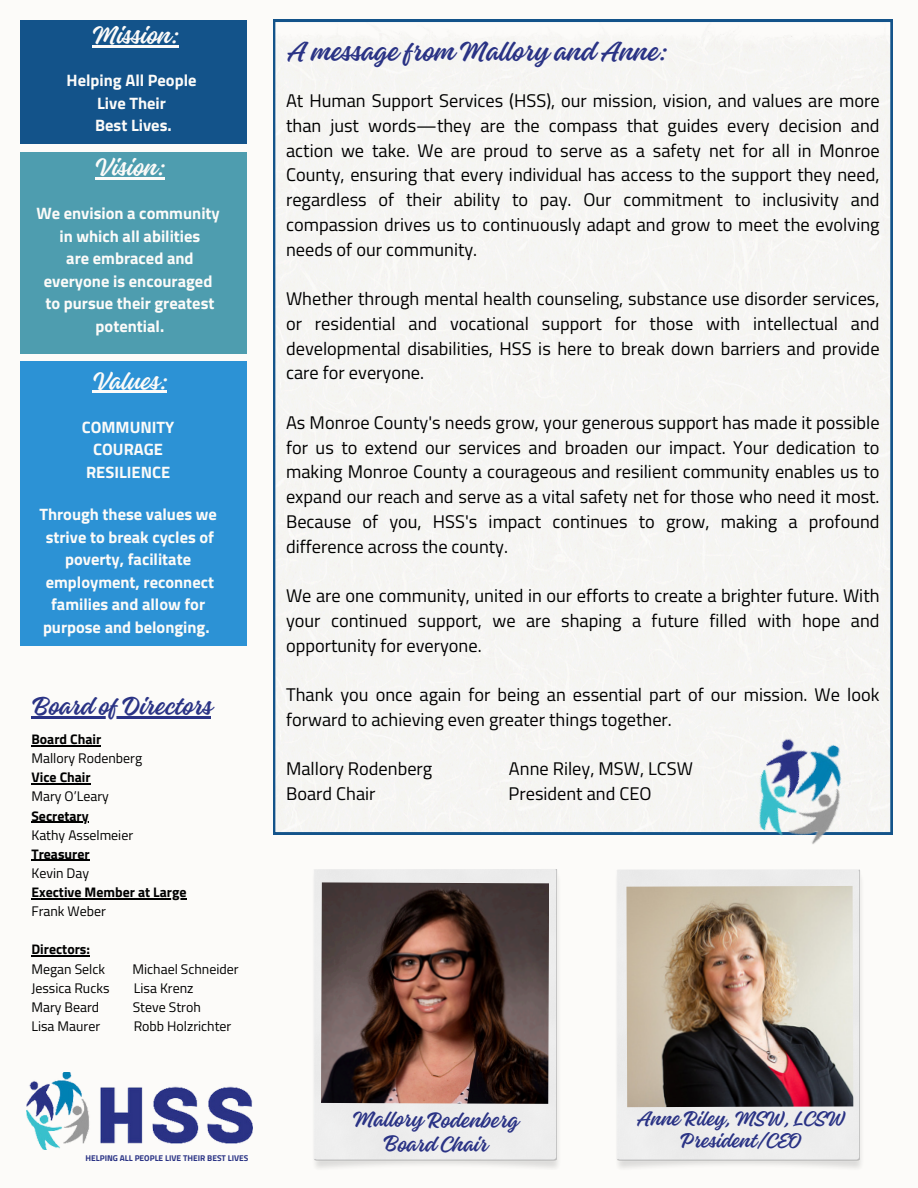
<style>
.page{position:relative;width:918px;height:1188px;background:#fcfbf9}
.page>*{position:absolute;margin:0;border:0;box-sizing:border-box;transform-origin:0 0}
.t1{font:29.4px "Gladiola";color:#2a3385}
.t2{font:27px "Gladiola";color:#fcfbf9}
.t3{font:27px "Gladiola";color:#2a3385}
.t4{font:23.25px/24.2px "Gladiola";color:#2a3385;text-align:center}
.t5{font:21.9px/22.8px "Gladiola";color:#2a3385;text-align:center}
.t6{font:18.3px/24.8px "Titillium Web";color:#000;text-align:justify}
.t7{font:700 16.5px/22.5px "Titillium Web";color:#fcfbf9;text-align:center}
.t8{font:13.95px "Titillium Web";color:#000}
.t9{font:700 13.95px "Titillium Web";color:#000}
.t10{font:700 8.4px "Titillium Web";color:#2a3385}
</style>
<div class="page">
<svg style="left:273px;top:20px;width:620px;height:814px"></svg>
<hr style="left:31px;top:716px;width:180px;height:2px;background:#2a3385">
<img style="left:26px;top:1073px;width:227px;height:77px">
<hr style="left:31px;top:745px;width:70px;height:1px;background:#000">
<hr style="left:31px;top:783px;width:60px;height:2px;background:#000">
<hr style="left:31px;top:822px;width:58px;height:1px;background:#000">
<hr style="left:31px;top:860px;width:59px;height:1px;background:#000">
<hr style="left:31px;top:898px;width:156px;height:1px;background:#000">
<hr style="left:31px;top:956px;width:59px;height:1px;background:#000">
<div style="left:21px;top:152px;width:226px;height:201px;background:#4e9daf"></div>
<hr style="left:95px;top:177px;width:70px;height:3px;background:#fcfbf9">
<div style="left:20px;top:20px;width:226px;height:124px;background:#13538a"></div>
<hr style="left:92px;top:45px;width:86px;height:2px;background:#fcfbf9">
<div style="left:21px;top:361px;width:226px;height:285px;background:#2c92d5"></div>
<hr style="left:93px;top:391px;width:74px;height:2px;background:#fcfbf9">
<img style="left:740px;top:722px;width:130px;height:122px">
<img style="left:314px;top:869px;width:244px;height:299px">
<img style="left:321px;top:882px;width:228px;height:222px">
<img style="left:617px;top:869px;width:244px;height:299px">
<img style="left:626px;top:886px;width:227px;height:221px">
<h4 class="t2" style="left:92px;top:14px;width:88px">Mission:</h4>
<h4 class="t7" style="left:67px;top:69px;width:131px">Helping All People<br>Live Their<br>Best Lives.</h4>
<h1 class="t2" style="left:95px;top:146px;width:71px">Vision:</h1>
<h4 class="t7" style="left:36px;top:202px;width:185px">We envision a community in which all abilities<br>are embraced and everyone is encouraged to pursue their greatest potential.</h4>
<h4 class="t2" style="left:93px;top:360px;width:76px">Values:</h4>
<h4 class="t7" style="left:82px;top:415px;width:94px">COMMUNITY<br>COURAGE<br>RESILIENCE</h4>
<h4 class="t7" style="left:39px;top:503px;width:179px">Through these values we strive to break cycles of poverty, facilitate employment, reconnect families and allow for purpose and belonging.</h4>
<p class="t3" style="left:31px;top:685px;width:181px">Board of Directors</p>
<p class="t9" style="left:31px;top:728px;width:71px">Board Chair</p>
<p class="t8" style="left:31px;top:747px;width:112px">Mallory Rodenberg</p>
<p class="t9" style="left:31px;top:767px;width:61px">Vice Chair</p>
<p class="t8" style="left:31px;top:786px;width:79px">Mary O’Leary</p>
<p class="t9" style="left:31px;top:805px;width:59px">Secretary</p>
<p class="t8" style="left:31px;top:824px;width:103px">Kathy Asselmeier</p>
<p class="t9" style="left:31px;top:843px;width:60px">Treasurer</p>
<p class="t8" style="left:31px;top:862px;width:59px">Kevin Day</p>
<p class="t9" style="left:31px;top:881px;width:157px">Exective Member at Large</p>
<p class="t8" style="left:31px;top:900px;width:76px">Frank Weber</p>
<p class="t9" style="left:31px;top:939px;width:60px">Directors:</p>
<p class="t8" style="left:31px;top:958px;width:75px">Megan Selck</p>
<p class="t8" style="left:133px;top:958px;width:108px">Michael Schneider</p>
<p class="t8" style="left:31px;top:977px;width:80px">Jessica Rucks</p>
<p class="t8" style="left:134px;top:977px;width:61px">Lisa Krenz</p>
<p class="t8" style="left:31px;top:996px;width:69px">Mary Beard</p>
<p class="t8" style="left:133px;top:996px;width:70px">Steve Stroh</p>
<p class="t8" style="left:31px;top:1015px;width:70px">Lisa Maurer</p>
<p class="t8" style="left:134px;top:1015px;width:99px">Robb Holzrichter</p>
<p class="t10" style="left:85px;top:1152px;width:165px">HELPING ALL PEOPLE LIVE THEIR BEST LIVES</p>
<h3 class="t1" style="left:286px;top:29px;width:382px">A message from Mallory and Anne:</h3>
<h1 class="t6" style="left:286px;top:88px;width:595px">At Human Support Services (HSS), our mission, vision, and values are more than just words—they are the compass that guides every decision and action we take. We are proud to serve as a safety net for all in Monroe County, ensuring that every individual has access to the support they need, regardless of their ability to pay. Our commitment to inclusivity and compassion drives us to continuously adapt and grow to meet the evolving needs of our community.</h1>
<h3 class="t6" style="left:286px;top:286px;width:595px">Whether through mental health counseling, substance use disorder services, or residential and vocational support for those with intellectual and developmental disabilities, HSS is here to break down barriers and provide care for everyone.</h3>
<h5 class="t6" style="left:286px;top:410px;width:595px">As Monroe County's needs grow, your generous support has made it possible for us to extend our services and broaden our impact. Your dedication to making Monroe County a courageous and resilient community enables us to expand our reach and serve as a vital safety net for those who need it most.<br>Because of you, HSS's impact continues to grow, making a profound difference across the county.</h5>
<h6 class="t6" style="left:286px;top:583px;width:595px">We are one community, united in our efforts to create a brighter future. With your continued support, we are shaping a future filled with hope and opportunity for everyone.</h6>
<h1 class="t6" style="left:286px;top:682px;width:595px">Thank you once again for being an essential part of our mission. We look forward to achieving even greater things together.</h1>
<h1 class="t6" style="left:286px;top:756px;width:148px">Mallory Rodenberg</h1>
<h1 class="t6" style="left:509px;top:756px;width:186px">Anne Riley, MSW, LCSW</h1>
<h1 class="t6" style="left:286px;top:781px;width:91px">Board Chair</h1>
<h1 class="t6" style="left:509px;top:781px;width:145px">President and CEO</h1>
<p class="t4" style="left:352px;top:1107px;width:167px">Mallory Rodenberg<br>Board Chair</p>
<p class="t5" style="left:636px;top:1106px;width:209px">Anne Riley, MSW, LCSW<br>President/CEO</p>
</div>
